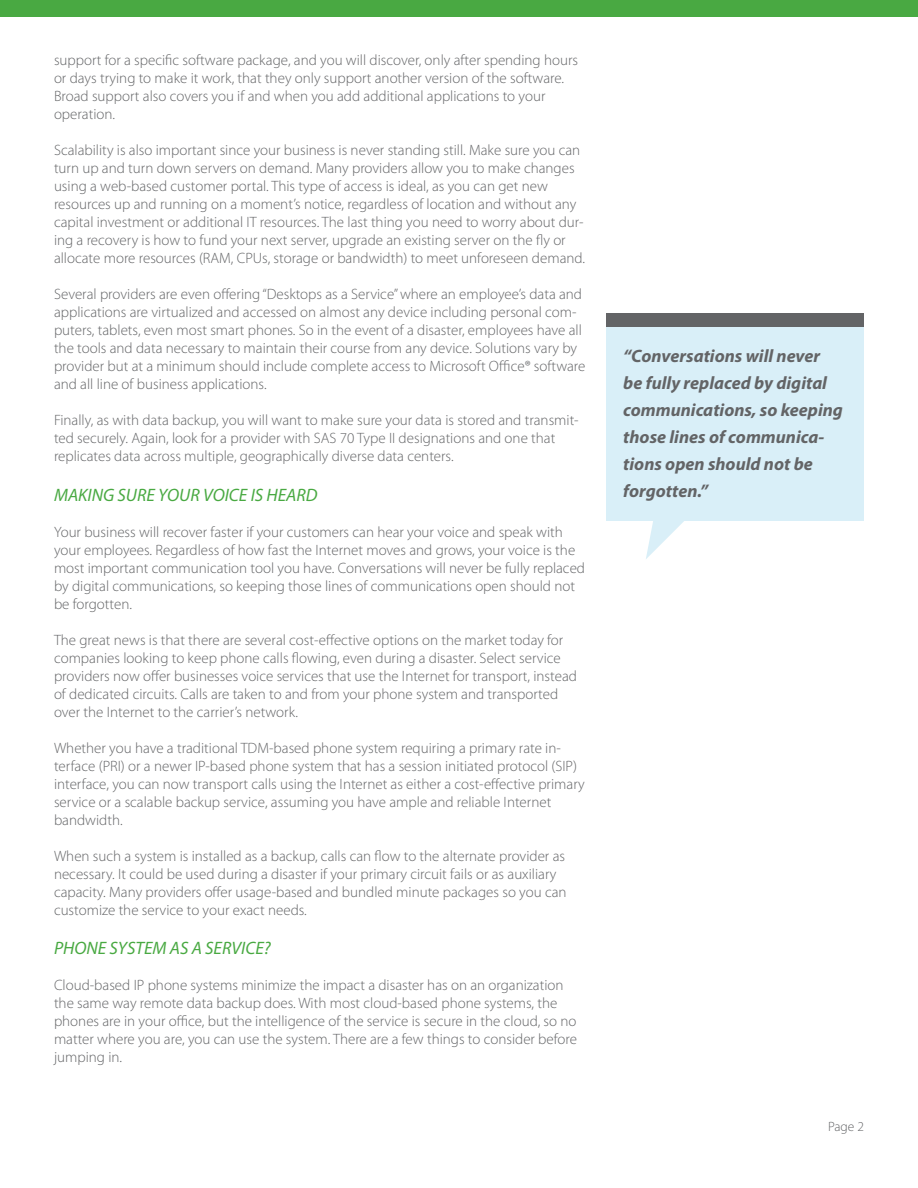
<style>
.page{position:relative;width:918px;height:1188px;background:#fff}
.page>*{position:absolute;margin:0;border:0;box-sizing:border-box;transform-origin:0 0}
.t1{font:italic 700 18px/27px "Myriad Pro";color:#636466}
.t2{font:italic 18px "Myriad Pro";color:#49a942}
.t3{font:300 15px/18px "Myriad Pro";color:#636466}
.t4{font:300 13.5px "Myriad Pro";color:#636466}
</style>
<div class="page">
<div style="left:0;top:0;width:918px;height:16px;background:#49a942"></div>
<div style="left:606px;top:327px;width:258px;height:193px;background:#d9eff8"></div>
<div style="left:606px;top:314px;width:258px;height:13px;background:#636466"></div>
<svg style="left:646px;top:520px;width:39px;height:39px"></svg>
<p class="t3" style="left:54px;top:51px;width:526px">support for a specific software package, and you will discover, only after spending hours or days trying to make it work, that they only support another version of the software.<br>Broad support also covers you if and when you add additional applications to your operation.</p>
<p class="t3" style="left:54px;top:141px;width:533px">Scalability is also important since your business is never standing still. Make sure you can turn up and turn down servers on demand. Many providers allow you to make changes using a web-based customer portal. This type of access is ideal, as you can get new resources up and running on a moment’s notice, regardless of location and without any capital investment or additional IT resources. The last thing you need to worry about dur&shy;ing a recovery is how to fund your next server, upgrade an existing server on the fly or allocate more resources (RAM, CPUs, storage or bandwidth) to meet unforeseen demand.</p>
<p class="t3" style="left:54px;top:285px;width:533px">Several providers are even offering “Desktops as a Service” where an employee’s data and applications are virtualized and accessed on almost any device including personal com&shy;puters, tablets, even most smart phones. So in the event of a disaster, employees have all the tools and data necessary to maintain their course from any device. Solutions vary by provider but at a minimum should include complete access to Microsoft Office® software and all line of business applications.</p>
<p class="t3" style="left:54px;top:411px;width:526px">Finally, as with data backup, you will want to make sure your data is stored and transmit&shy;ted securely. Again, look for a provider with SAS 70 Type II designations and one that replicates data across multiple, geographically diverse data centers.</p>
<p class="t2" style="left:54px;top:484px;width:265px">MAKING SURE YOUR VOICE IS HEARD</p>
<p class="t3" style="left:54px;top:523px;width:533px">Your business will recover faster if your customers can hear your voice and speak with your employees. Regardless of how fast the Internet moves and grows, your voice is the most important communication tool you have. Conversations will never be fully replaced by digital communications, so keeping those lines of communications open should not be forgotten.</p>
<p class="t3" style="left:54px;top:631px;width:525px">The great news is that there are several cost-effective options on the market today for companies looking to keep phone calls flowing, even during a disaster. Select service providers now offer businesses voice services that use the Internet for transport, instead of dedicated circuits. Calls are taken to and from your phone system and transported over the Internet to the carrier’s network.</p>
<p class="t3" style="left:54px;top:739px;width:532px">Whether you have a traditional TDM-based phone system requiring a primary rate in&shy;terface (PRI) or a newer IP-based phone system that has a session initiated protocol (SIP) interface, you can now transport calls using the Internet as either a cost-effective primary service or a scalable backup service, assuming you have ample and reliable Internet bandwidth.</p>
<p class="t3" style="left:54px;top:847px;width:514px">When such a system is installed as a backup, calls can flow to the alternate provider as necessary. It could be used during a disaster if your primary circuit fails or as auxiliary capacity. Many providers offer usage-based and bundled minute packages so you can customize the service to your exact needs.</p>
<p class="t2" style="left:54px;top:937px;width:218px">PHONE SYSTEM AS A SERVICE?</p>
<p class="t3" style="left:54px;top:976px;width:525px">Cloud-based IP phone systems minimize the impact a disaster has on an organization the same way remote data backup does. With most cloud-based phone systems, the phones are in your office, but the intelligence of the service is secure in the cloud, so no matter where you are, you can use the system. There are a few things to consider before jumping in.</p>
<p class="t1" style="left:623px;top:342px;width:221px">“Conversations will never be fully replaced by digital communications, so keeping those lines of communica&shy;tions open should not be forgotten.”</p>
<p class="t4" style="left:828px;top:1118px;width:37px">Page 2</p>
</div>
